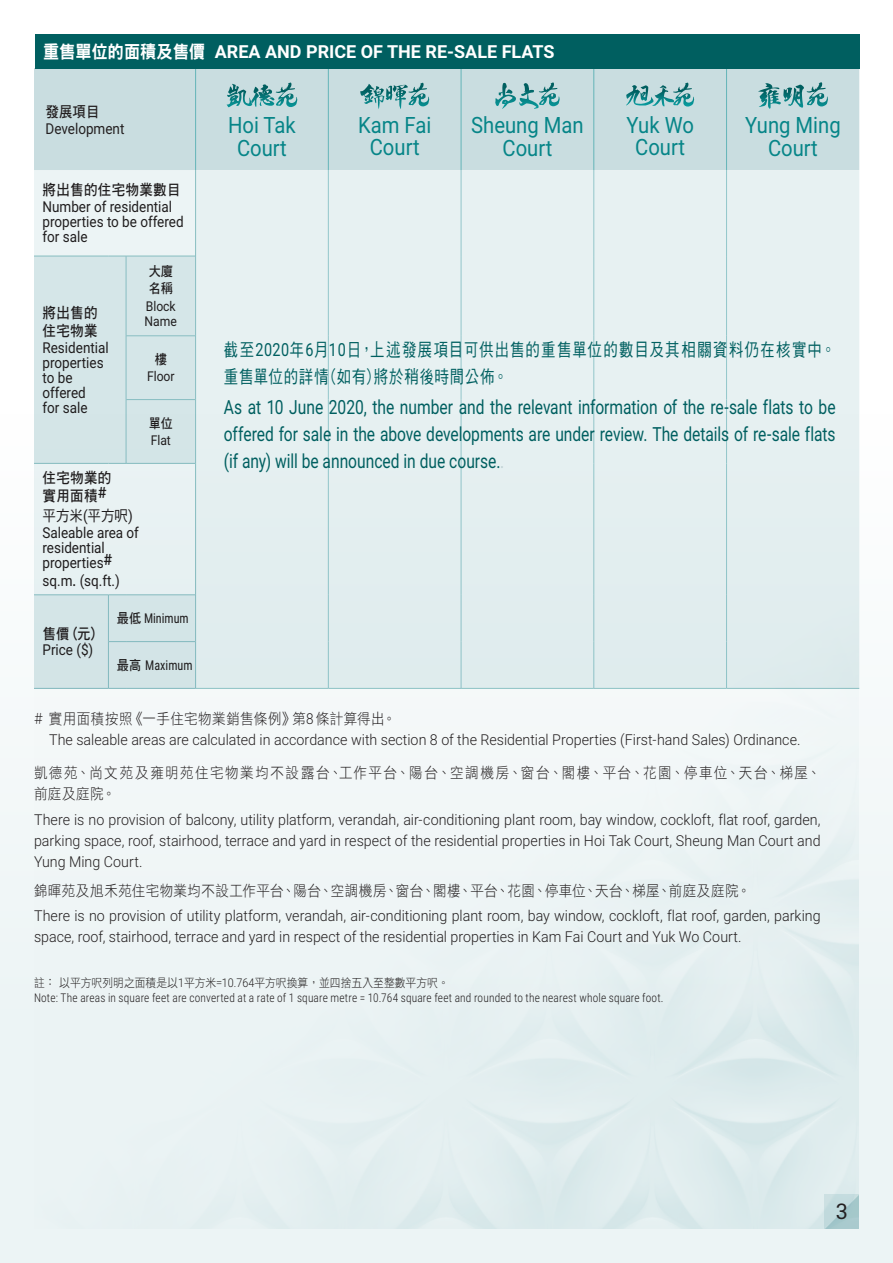
<style>
.page{position:relative;width:893px;height:1263px;background:#fff}
.page>*{position:absolute;margin:0;border:0;box-sizing:border-box;transform-origin:0 0}
.t1{font:22.5px/22.5px "Roboto";color:#068588;text-align:center;scale:.9 1}
.t2{font:21.6px "Roboto";color:#231f20}
.t3{font:19.5px/27px "Roboto";letter-spacing:-.005em;color:#005f60;text-align:justify;scale:.8 1}
.t4{font:18px/27px "DF Hei HK W5";letter-spacing:.07em;color:#005f60;scale:.8 1}
.t5{font:700 18px "Roboto";color:#fff}
.t6{font:300 15px/21px "Roboto";color:#231f20;text-align:justify;scale:.95 1}
.t7{font:15px/15px "Roboto";color:#231f20;scale:.9 1}
.t8{font:15px "DF Hei HK W3";letter-spacing:.03em;color:#231f20;scale:.9 1}
.t9{font:15px/21px "DF Hei HK W3";letter-spacing:.11em;color:#231f20;scale:.9 1}
.t10{font:15px/18px "DF Hei HK W7";letter-spacing:.025em;color:#231f20;scale:.9 1}
.t11{font:15px "DF Hei HK W5";color:#231f20;scale:.9 1}
.t12{font:13.5px/15px "Roboto";color:#231f20;scale:.9 1}
.t13{font:13.5px "Roboto Condensed";color:#231f20;scale:.9 1}
.t14{font:13.5px/16.5px "DF Hei HK W7";color:#231f20;scale:.9 1}
.t15{font:300 12px "Roboto Condensed";letter-spacing:.015em;color:#231f20;scale:.95 1}
.t16{font:12px "DF Hei HK W3";color:#231f20;scale:.9 1}
.s1{font-family:"DF Hei HK W9";font-weight:400}
.s2{font-family:"Roboto"}
.s3{font-weight:500}
.s4{font-family:"DF Hei HK W7"}
.s5{color:#bed0d3}
.s6{font-family:"Roboto";font-weight:300}
</style>
<div class="page">
<div style="left:0;top:0;width:893px;height:1263px;background:linear-gradient(to bottom,#fff,#e3eff0)"></div>
<div style="left:34px;top:68px;width:825px;height:102px;background:#c9dde0"></div>
<div style="left:196px;top:170px;width:663px;height:518px;background:#e6f0f1"></div>
<hr style="left:328px;top:170px;width:1px;height:86px;background:#92c6ca">
<hr style="left:461px;top:170px;width:1px;height:86px;background:#92c6ca">
<hr style="left:594px;top:170px;width:1px;height:86px;background:#92c6ca">
<hr style="left:726px;top:170px;width:1px;height:86px;background:#92c6ca">
<hr style="left:328px;top:256px;width:1px;height:80px;background:#92c6ca">
<hr style="left:461px;top:256px;width:1px;height:80px;background:#92c6ca">
<hr style="left:594px;top:256px;width:1px;height:80px;background:#92c6ca">
<hr style="left:726px;top:256px;width:1px;height:80px;background:#92c6ca">
<hr style="left:328px;top:336px;width:1px;height:64px;background:#92c6ca">
<hr style="left:461px;top:336px;width:1px;height:64px;background:#92c6ca">
<hr style="left:594px;top:336px;width:1px;height:64px;background:#92c6ca">
<hr style="left:726px;top:336px;width:1px;height:64px;background:#92c6ca">
<hr style="left:328px;top:400px;width:1px;height:63px;background:#92c6ca">
<hr style="left:461px;top:400px;width:1px;height:63px;background:#92c6ca">
<hr style="left:594px;top:400px;width:1px;height:63px;background:#92c6ca">
<hr style="left:726px;top:400px;width:1px;height:63px;background:#92c6ca">
<hr style="left:328px;top:463px;width:1px;height:132px;background:#92c6ca">
<hr style="left:461px;top:463px;width:1px;height:132px;background:#92c6ca">
<hr style="left:594px;top:463px;width:1px;height:132px;background:#92c6ca">
<hr style="left:726px;top:463px;width:1px;height:132px;background:#92c6ca">
<hr style="left:328px;top:595px;width:1px;height:47px;background:#92c6ca">
<hr style="left:461px;top:595px;width:1px;height:47px;background:#92c6ca">
<hr style="left:594px;top:595px;width:1px;height:47px;background:#92c6ca">
<hr style="left:726px;top:595px;width:1px;height:47px;background:#92c6ca">
<hr style="left:328px;top:642px;width:1px;height:46px;background:#92c6ca">
<hr style="left:461px;top:642px;width:1px;height:46px;background:#92c6ca">
<hr style="left:594px;top:642px;width:1px;height:46px;background:#92c6ca">
<hr style="left:726px;top:642px;width:1px;height:46px;background:#92c6ca">
<hr style="left:196px;top:688px;width:132px;height:1px;background:#92c6ca">
<hr style="left:328px;top:688px;width:133px;height:1px;background:#92c6ca">
<hr style="left:461px;top:688px;width:133px;height:1px;background:#92c6ca">
<hr style="left:594px;top:688px;width:132px;height:1px;background:#92c6ca">
<hr style="left:726px;top:688px;width:133px;height:1px;background:#92c6ca">
<hr style="left:195px;top:68px;width:1px;height:102px;background:#64b4b8">
<hr style="left:328px;top:68px;width:1px;height:102px;background:#64b4b8">
<hr style="left:461px;top:68px;width:1px;height:102px;background:#64b4b8">
<hr style="left:594px;top:68px;width:1px;height:102px;background:#64b4b8">
<hr style="left:726px;top:68px;width:1px;height:102px;background:#64b4b8">
<svg style="left:227px;top:83px;width:70px;height:24px;background:#7db5b8"></svg>
<svg style="left:360px;top:83px;width:69px;height:26px;background:#8ababd"></svg>
<svg style="left:495px;top:82px;width:65px;height:27px;background:#8fc0c3"></svg>
<svg style="left:626px;top:83px;width:68px;height:24px;background:#88bcbe"></svg>
<svg style="left:758px;top:82px;width:70px;height:27px;background:#85b8ba"></svg>
<div style="left:35px;top:34px;width:824px;height:34px;background:#005f60"></div>
<svg style="left:825px;top:1195px;width:34px;height:34px"></svg>
<svg style="left:34px;top:170px;width:162px;height:519px;background:#dceaec"></svg>
<p class="t5" style="left:43px;top:39px;width:513px"><span class="s1">重售單位的面積及售價</span> AREA AND PRICE OF THE RE-SALE FLATS</p>
<p class="t10" style="left:46px;top:103px;width:61px">發展項目</p>
<p class="t7" style="left:46px;top:121px;width:89px">Development</p>
<h1 class="t1" style="left:228px;top:113px;width:77px">Hoi Tak<br>Court</h1>
<h1 class="t1" style="left:358px;top:113px;width:83px">Kam Fai<br>Court</h1>
<h1 class="t1" style="left:471px;top:113px;width:126px">Sheung Man<br>Court</h1>
<h1 class="t1" style="left:626px;top:113px;width:76px">Yuk Wo<br>Court</h1>
<h1 class="t1" style="left:745px;top:113px;width:108px">Yung Ming<br>Court</h1>
<p class="t10" style="left:43px;top:180px;width:155px">將出售的住宅物業數目</p>
<p class="t7" style="left:43px;top:199px;width:158px">Number of residential properties to be offered for sale</p>
<p class="t10" style="left:43px;top:303px;width:63px">將出售的住宅物業</p>
<p class="t7" style="left:43px;top:339px;width:75px">Residential properties to be offered<br>for sale</p>
<p class="t14" style="left:149px;top:263px;width:28px">大廈名稱</p>
<p class="t12" style="left:145px;top:298px;width:37px">Block<br>Name</p>
<p class="t14" style="left:155px;top:351px;width:15px">樓</p>
<p class="t12" style="left:147px;top:368px;width:32px">Floor</p>
<p class="t14" style="left:149px;top:415px;width:28px">單位</p>
<p class="t12" style="left:151px;top:432px;width:24px">Flat</p>
<p class="t10" style="left:43px;top:468px;width:78px">住宅物業的實用面積#</p>
<p class="t11" style="left:43px;top:508px;width:102px">平方米<span class="s2">(</span>平方呎<span class="s2">)</span></p>
<p class="t7" style="left:43px;top:525px;width:109px">Saleable area of residential properties<sup>#</sup></p>
<p class="t7" style="left:43px;top:573px;width:87px">sq.m<span class="s3">.</span> (sq.ft.)</p>
<p class="t10" style="left:43px;top:624px;width:60px">售價 (元)</p>
<p class="t7" style="left:43px;top:642px;width:58px">Price ($)</p>
<p class="t13" style="left:117px;top:609px;width:81px"><span class="s4">最低</span> Minimum</p>
<p class="t13" style="left:117px;top:656px;width:85px"><span class="s4">最高</span> Maximum</p>
<p class="t4" style="left:224px;top:336px;width:766px">截至<span class="s2">2020</span>年<span class="s2">6</span>月<span class="s2">10</span>日，上述發展項目可供出售的重售單位的數目及其相關資料仍在核實中。重售單位的詳情 (如有)將於稍後時間公佈。</p>
<p class="t3" style="left:224px;top:393px;width:766px">As at 10 June 2020, the number and the relevant information of the re-sale flats to be offered for sale in the above developments are under review. The details of re-sale flats (if any) will be announced in due course.<span class="s5">.</span></p>
<p class="t8" style="left:34px;top:710px;width:404px"># 實用面積按照《一手住宅物業銷售條例》第<span class="s6">8</span>條計算得出。</p>
<p class="t6" style="left:49px;top:728px;width:792px">The saleable areas are calculated in accordance with section 8 of the Residential Properties (First-hand Sales) Ordinance.</p>
<p class="t9" style="left:34px;top:762px;width:876px">凱德苑、尚文苑及雍明苑住宅物業均不設露台、工作平台、陽台、空調機房、窗台、閣樓、平台、花園、停車位、天台、梯屋、前庭及庭院。</p>
<p class="t6" style="left:34px;top:808px;width:830px">There is no provision of balcony, utility platform, verandah, air-conditioning plant room, bay window, cockloft, flat roof, garden, parking space, roof, stairhood, terrace and yard in respect of the residential properties in Hoi Tak Court, Sheung Man Court and Yung Ming Court.</p>
<p class="t8" style="left:34px;top:882px;width:798px">錦暉苑及旭禾苑住宅物業均不設工作平台、陽台、空調機房、窗台、閣樓、平台、花園、停車位、天台、梯屋、前庭及庭院。</p>
<p class="t6" style="left:34px;top:905px;width:829px">There is no provision of utility platform, verandah, air-conditioning plant room, bay window, cockloft, flat roof, garden, parking space, roof, stairhood, terrace and yard in respect of the residential properties in Kam Fai Court and Yuk Wo Court.</p>
<p class="t16" style="left:34px;top:976px;width:462px">註： 以平方呎列明之面積是以<span class="s6">1</span>平方米=<span class="s6">10.764</span>平方呎換算，並四捨五入至整數平方呎。</p>
<p class="t15" style="left:34px;top:989px;width:664px">Note: The areas in square feet are converted at a rate of 1 square metre = 10.764 square feet and rounded to the nearest whole square foot.</p>
<p class="t2" style="left:836px;top:1196px;width:14px">3</p>
</div>
